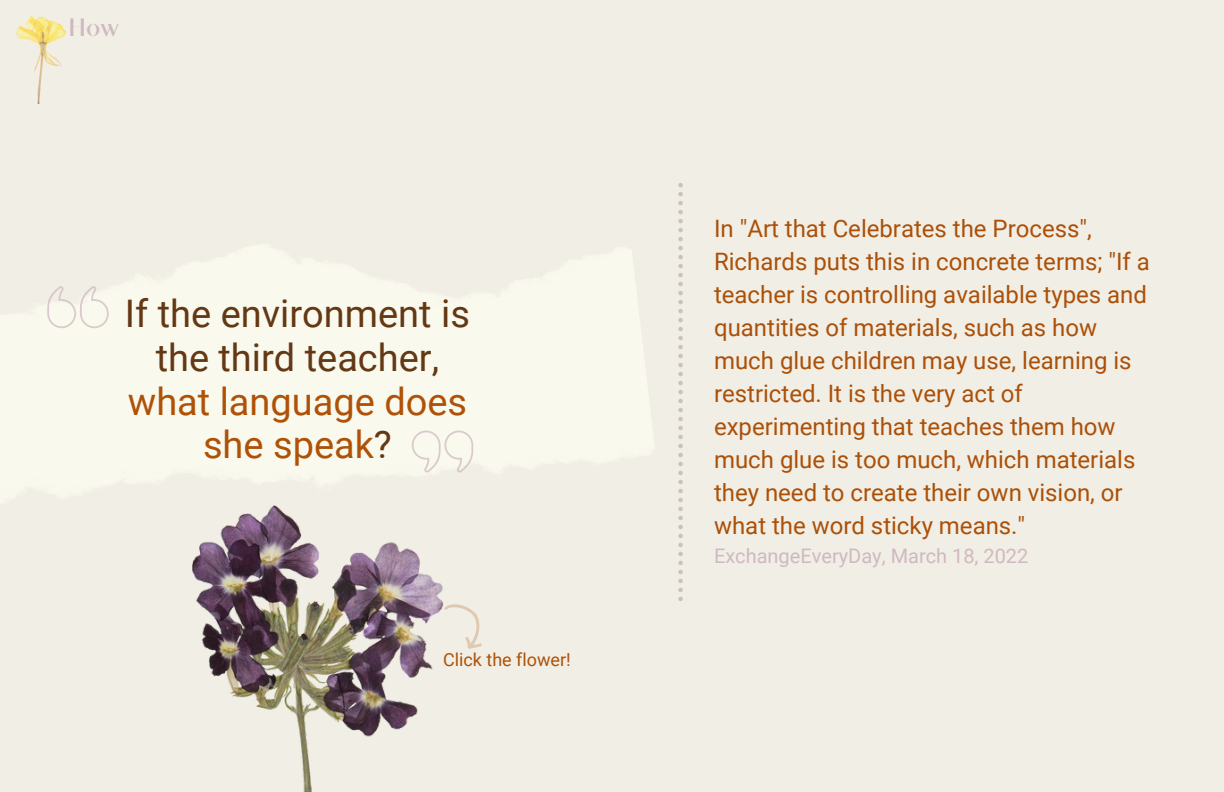
<style>
.page{position:relative;width:1224px;height:792px;background:#f1eee5}
.page>*{position:absolute;margin:0;border:0;box-sizing:border-box;transform-origin:0 0}
.t1{font:38px/43.6px "Roboto";color:#643814;text-align:center}
.t2{font:24px/33px "Roboto";color:#ab5008}
.t3{font:700 22.6px "Afrah";color:#cfb9c1}
.t4{font:20px "Roboto";color:#cfb9c1}
.t5{font:18px "Roboto";color:#af5208}
.s1{color:#af5208}
</style>
<div class="page">
<img style="left:16px;top:16px;width:49px;height:87px">
<img style="left:0;top:245px;width:654px;height:249px">
<svg style="left:47px;top:286px;width:62px;height:42px"></svg>
<svg style="left:443px;top:604px;width:39px;height:45px"></svg>
<img style="left:193px;top:505px;width:250px;height:287px">
<svg style="left:412px;top:431px;width:61px;height:42px"></svg>
<svg style="left:678px;top:183px;width:5px;height:418px"></svg>
<p class="t3" style="left:68px;top:14px;width:53px">How</p>
<p class="t1" style="left:125px;top:293px;width:346px">If the environment is the third teacher, <span class="s1">what language does she speak</span>?</p>
<p class="t5" style="left:443px;top:650px;width:129px">Click the flower!</p>
<p class="t2" style="left:714px;top:212px;width:437px">In "Art that Celebrates the Process", Richards puts this in concrete terms; "If a teacher is controlling available types and quantities of materials, such as how much glue children may use, learning is restricted. It is the very act of experimenting that teaches them how much glue is too much, which materials they need to create their own vision, or what the word sticky means."</p>
<p class="t4" style="left:714px;top:545px;width:316px">ExchangeEveryDay, March 18, 2022</p>
</div>
